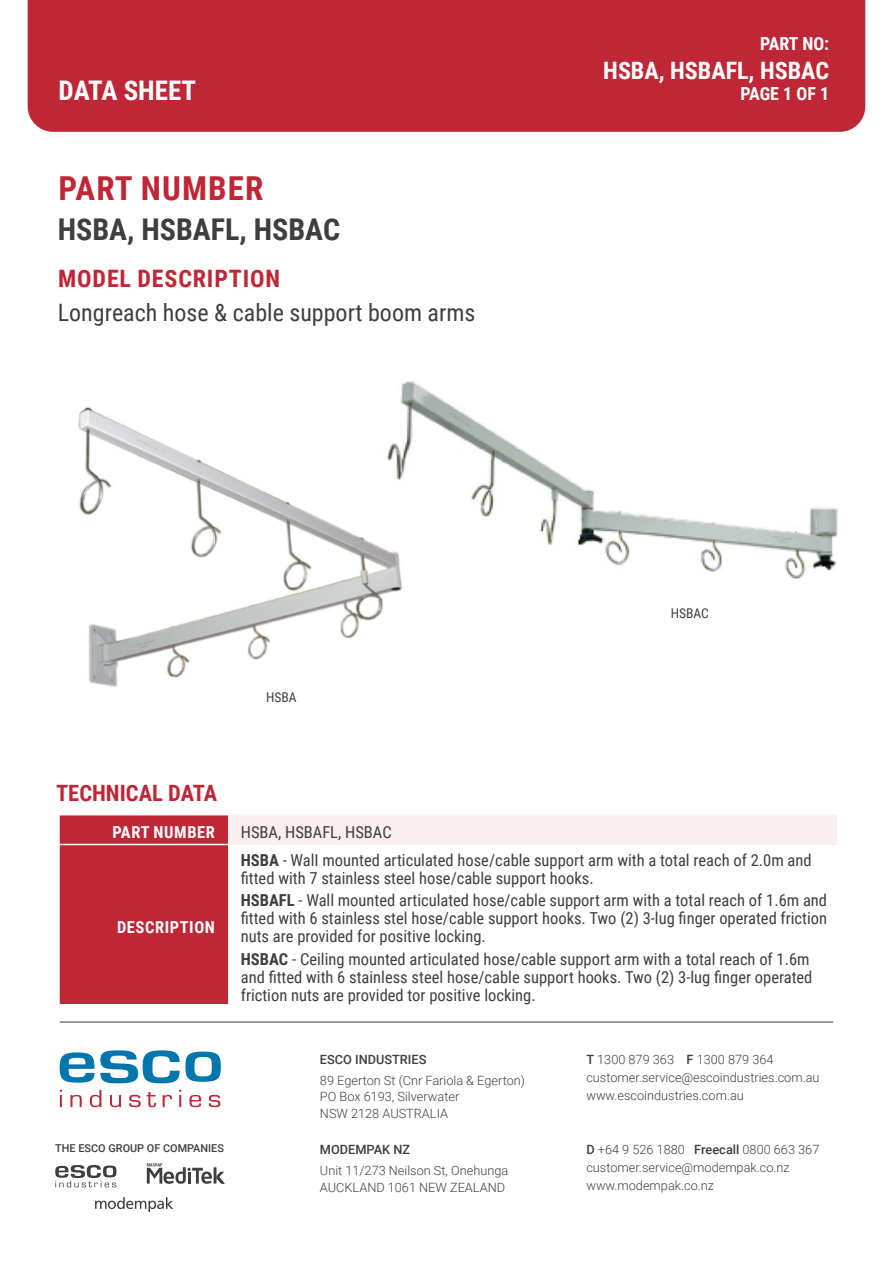
<style>
.page{position:relative;width:893px;height:1263px;background:#fff}
.page>*{position:absolute;margin:0;border:0;box-sizing:border-box;transform-origin:0 0}
.Header__Part_No{font:700 33px "Roboto Condensed";letter-spacing:.035em;color:#bf2636}
.Part_Number{font:700 30px "Roboto Condensed";color:#3e3e3f}
.t1{font:700 27px "Roboto Condensed";color:#fff}
.Model_Description{font:24px "Roboto Condensed";color:#3e3e3f}
.Masthead_Codes{font:700 24px "Roboto Condensed";color:#fff}
.Header__Model_Des{font:700 24px "Roboto Condensed";letter-spacing:.035em;color:#bf2636}
.ESCO_Paragraph{font:700 22.5px "Roboto Condensed";color:#bf2636}
.Masthead_Codes-2{font:700 18px "Roboto Condensed";color:#fff}
.Masthead_Codes_SML{font:700 18px "Roboto Condensed";letter-spacing:-.01em;color:#fff}
.TABLE_COPY{font:16.5px/18px "Roboto Condensed";color:#3e3e3f}
.t2{font:700 16.5px "Roboto Condensed";letter-spacing:.035em;color:#fff}
.t3{font:13.5px "Roboto Condensed";color:#3e3e3f}
.t4{font:300 12.75px/18px "Roboto";color:#3e3e3f}
.t5{font:500 12.75px "Roboto";color:#3e3e3f}
.t6{font:500 10.95px "Roboto";color:#3e3e3f}
.s1{font-weight:700}
.s2{font-weight:500}
</style>
<div class="page">
<svg style="left:60px;top:1052px;width:34px;height:30px"></svg>
<svg style="left:100px;top:1050px;width:121px;height:33px"></svg>
<svg style="left:60px;top:1090px;width:2px;height:17px"></svg>
<svg style="left:70px;top:1095px;width:12px;height:12px"></svg>
<svg style="left:90px;top:1090px;width:11px;height:17px"></svg>
<svg style="left:110px;top:1095px;width:11px;height:12px"></svg>
<svg style="left:129px;top:1095px;width:12px;height:12px"></svg>
<svg style="left:147px;top:1092px;width:9px;height:15px"></svg>
<svg style="left:163px;top:1095px;width:9px;height:12px"></svg>
<svg style="left:179px;top:1090px;width:2px;height:17px"></svg>
<svg style="left:189px;top:1095px;width:12px;height:12px"></svg>
<svg style="left:209px;top:1095px;width:11px;height:12px"></svg>
<svg style="left:55px;top:1165px;width:61px;height:22px"></svg>
<svg style="left:147px;top:1163px;width:78px;height:21px"></svg>
<svg style="left:95px;top:1197px;width:78px;height:15px"></svg>
<hr style="left:60px;top:1022px;width:773px;height:1px;background:#3e3e3f">
<div style="left:28px;top:0;width:837px;height:132px;background:#bf2636"></div>
<img style="left:78px;top:407px;width:325px;height:280px">
<img style="left:379px;top:381px;width:459px;height:206px">
<div style="left:60px;top:815px;width:168px;height:189px;background:#bf2636"></div>
<div style="left:228px;top:815px;width:608px;height:29px;background:#faeeef"></div>
<hr style="left:60px;top:844px;width:168px;height:1px;background:#fff">
<p class="t1" style="left:58px;top:72px;width:139px">DATA SHEET</p>
<p class="Header__Part_No" style="left:58px;top:166px;width:207px">PART NUMBER</p>
<p class="Part_Number" style="left:58px;top:208px;width:284px">HSBA, HSBAFL, HSBAC</p>
<p class="Header__Model_Des" style="left:58px;top:262px;width:223px">MODEL DESCRIPTION</p>
<p class="Model_Description" style="left:58px;top:296px;width:419px">Longreach hose &amp; cable support boom arms</p>
<p class="ESCO_Paragraph" style="left:56px;top:777px;width:163px">TECHNICAL DATA</p>
<p class="t3" style="left:266px;top:688px;width:32px">HSBA</p>
<p class="t2" style="left:112px;top:821px;width:104px">PART NUMBER</p>
<p class="TABLE_COPY" style="left:241px;top:823px;width:152px">HSBA, HSBAFL, HSBAC</p>
<p class="Masthead_Codes_SML" style="left:760px;top:31px;width:71px">PART NO:</p>
<p class="Masthead_Codes" style="left:603px;top:53px;width:227px">HSBA, HSBAFL, HSBAC</p>
<p class="Masthead_Codes-2" style="left:740px;top:81px;width:90px">PAGE 1 OF 1</p>
<p class="t3" style="left:671px;top:603px;width:40px">HSBAC</p>
<p class="t2" style="left:117px;top:916px;width:100px">DESCRIPTION</p>
<p class="TABLE_COPY" style="left:241px;top:850px;width:572px"><span class="s1">HSBA</span> - WalI mounted articulated hose/cable support arm with a total reach of 2.0m and fitted with 7 stainless steel hose/cable support hooks.</p>
<p class="TABLE_COPY" style="left:241px;top:891px;width:588px;text-align:justify"><span class="s1">HSBAFL</span> - Wall mounted articulated hose/cable support arm with a total reach of 1.6m and fitted with 6 stainless stel hose/cable support hooks. Two (2) 3-lug finger operated friction nuts are provided for positive locking.</p>
<p class="TABLE_COPY" style="left:241px;top:949px;width:573px"><span class="s1">HSBAC</span> - Ceiling mounted articulated hose/cable support arm with a total reach of 1.6m and fitted with 6 stainless steel hose/cable support hooks. Two (2) 3-lug finger operated friction nuts are provided tor positive locking.</p>
<p class="t6" style="left:55px;top:1140px;width:170px">THE ESCO GROUP OF COMPANIES</p>
<p class="t5" style="left:320px;top:1050px;width:108px">ESCO INDUSTRIES</p>
<p class="t4" style="left:320px;top:1071px;width:207px;line-height:16.5px">89 Egerton St (Cnr Fariola &amp; Egerton)<br>PO Box 6193, Silverwater<br>NSW 2128 AUSTRALIA</p>
<p class="t5" style="left:320px;top:1140px;width:92px">MODEMPAK NZ</p>
<p class="t4" style="left:320px;top:1162px;width:190px;line-height:16.5px">Unit 11/273 Neilson St, Onehunga<br>AUCKLAND 1061 NEW ZEALAND</p>
<p class="t4" style="left:586px;top:1050px;width:235px"><span class="s2">T</span> 1300 879 363 <span class="s2">F</span> 1300 879 364 customer.service@escoindustries.com.au www.escoindustries.com.au</p>
<p class="t4" style="left:586px;top:1140px;width:234px"><span class="s2">D</span> +64 9 526 1880 <span class="s2">Freecall</span> 0800 663 367 customer.service@modempak.co.nz www.modempak.co.nz</p>
</div>
